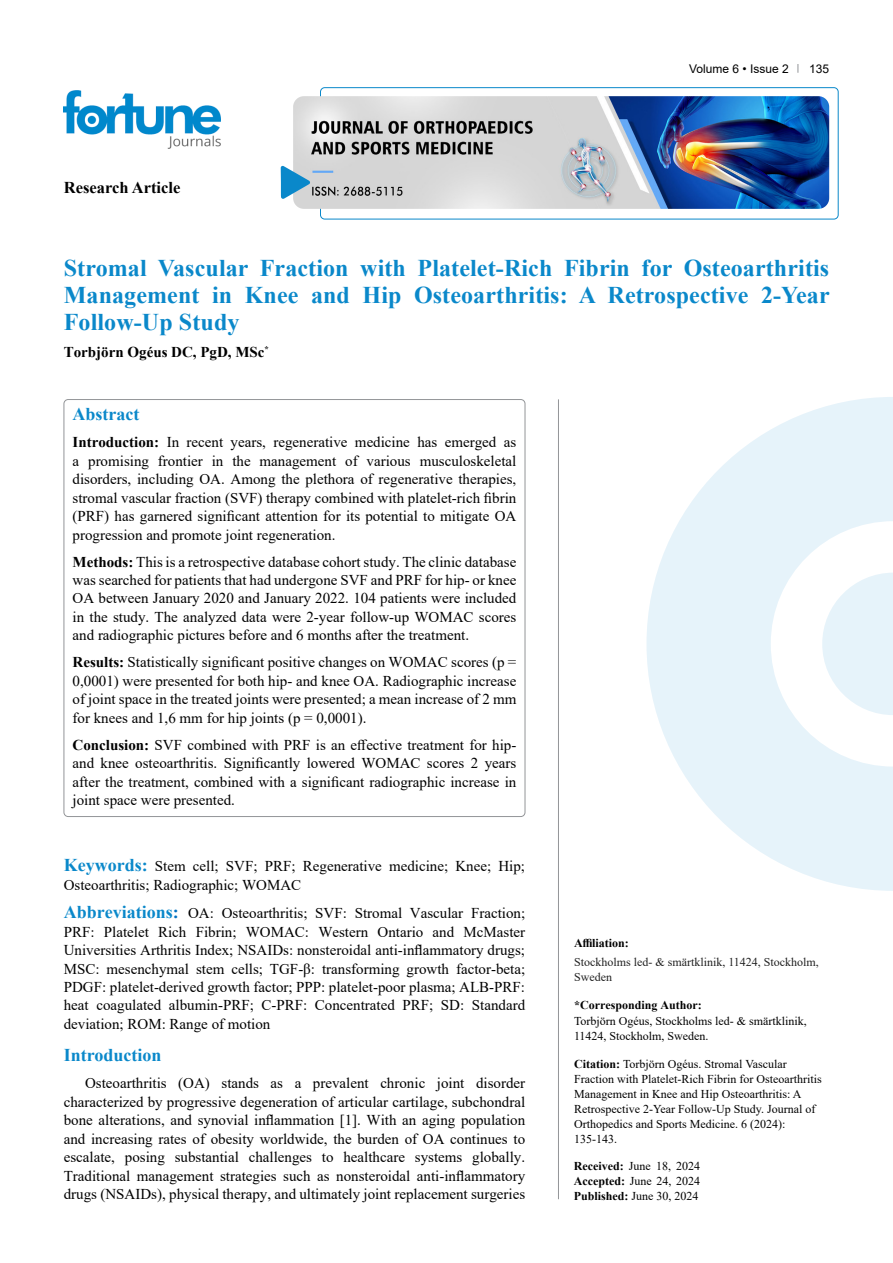
<style>
.page{position:relative;width:893px;height:1263px;background:#fff}
.page>*{position:absolute;margin:0;border:0;box-sizing:border-box;transform-origin:0 0}
.t1{font:700 24px/27px "Times New Roman";letter-spacing:.005em;color:#0a88ca;text-align:justify}
.t2{font:700 18px "Times New Roman";color:#0a88ca}
.t3{font:700 16.5px "Times New Roman";color:#000}
.t4{font:15px/18.5px "Times New Roman";color:#000;text-align:justify}
.t5{font:700 15px "Times New Roman";color:#000}
.t6{font:12px/15px "Times New Roman";color:#000}
.t7{font:12px/15px "Times New Roman";color:#212121}
.t8{font:700 12px "Times New Roman";color:#000}
.t9{font:12px "Arial";color:#000}
.s1{font-weight:700}
.s2{font-weight:700;font-size:18px;color:#0a88ca}
.s3{font-weight:700;font-size:18px;color:#0070c0}
</style>
<div class="page">
<div style="left:320px;top:87px;width:518px;height:132px;border:1px solid #0a88ca;border-radius:4px"></div>
<img style="left:64px;top:90px;width:157px;height:59px">
<img style="left:293px;top:96px;width:536px;height:113px">
<svg style="left:281px;top:166px;width:29px;height:33px"></svg>
<svg style="left:646px;top:397px;width:247px;height:494px;fill:#e6f3fa"></svg>
<svg style="left:822px;top:573px;width:71px;height:142px"></svg>
<hr style="left:558px;top:399px;width:1px;height:800px;background:#939598">
<p class="t3" style="left:64px;top:175px;width:118px">Research Article</p>
<p class="t9" style="left:689px;top:60px;width:101px">Volume 6 • Issue 2</p>
<p class="t9" style="left:809px;top:60px;width:22px">135</p>
<h1 class="t1" style="left:64px;top:254px;width:767px">Stromal Vascular Fraction with Platelet-Rich Fibrin for Osteoarthritis Management in Knee and Hip Osteoarthritis: A Retrospective 2-Year Follow-Up Study</h1>
<p class="t5" style="left:64px;top:341px;width:207px">Torbjörn Ogéus DC, PgD, MSc<sup>*</sup></p>
<p class="t2" style="left:73px;top:401px;width:68px">Abstract</p>
<p class="t4" style="left:73px;top:433px;width:445px"><span class="s1">Introduction:</span> In recent years, regenerative medicine has emerged as a promising frontier in the management of various musculoskeletal disorders, including OA. Among the plethora of regenerative therapies, stromal vascular fraction (SVF) therapy combined with platelet-rich fibrin (PRF) has garnered significant attention for its potential to mitigate OA progression and promote joint regeneration.</p>
<p class="t4" style="left:73px;top:552px;width:445px"><span class="s1">Methods:</span> This is a retrospective database cohort study. The clinic database was searched for patients that had undergone SVF and PRF for hip- or knee OA between January 2020 and January 2022. 104 patients were included in the study. The analyzed data were 2-year follow-up WOMAC scores and radiographic pictures before and 6 months after the treatment.</p>
<p class="t4" style="left:73px;top:653px;width:445px"><span class="s1">Results:</span> Statistically significant positive changes on WOMAC scores (p = 0,0001) were presented for both hip- and knee OA. Radiographic increase of joint space in the treated joints were presented; a mean increase of 2 mm for knees and 1,6 mm for hip joints (p = 0,0001).</p>
<p class="t4" style="left:73px;top:735px;width:445px"><span class="s1">Conclusion:</span> SVF combined with PRF is an effective treatment for hip&shy;and knee osteoarthritis. Significantly lowered WOMAC scores 2 years after the treatment, combined with a significant radiographic increase in joint space were presented.</p>
<p class="t4" style="left:64px;top:857px;width:463px"><span class="s2">Keywords:</span> Stem cell; SVF; PRF; Regenerative medicine; Knee; Hip;<br>Osteoarthritis; Radiographic; WOMAC</p>
<p class="t4" style="left:64px;top:903px;width:463px"><span class="s2">Abbreviations</span><span class="s3">:</span> OA: Osteoarthritis; SVF: Stromal Vascular Fraction; PRF: Platelet Rich Fibrin; WOMAC: Western Ontario and McMaster Universities Arthritis Index; NSAIDs: nonsteroidal anti-inflammatory drugs; MSC: mesenchymal stem cells; TGF-β: transforming growth factor-beta; PDGF: platelet-derived growth factor; PPP: platelet-poor plasma; ALB-PRF: heat coagulated albumin-PRF; C-PRF: Concentrated PRF; SD: Standard deviation; ROM: Range of motion</p>
<p class="t2" style="left:64px;top:1042px;width:99px">Introduction</p>
<p class="t4" style="left:64px;top:1074px;width:463px;text-indent:21px">Osteoarthritis (OA) stands as a prevalent chronic joint disorder characterized by progressive degeneration of articular cartilage, subchondral bone alterations, and synovial inflammation [1]. With an aging population and increasing rates of obesity worldwide, the burden of OA continues to escalate, posing substantial challenges to healthcare systems globally.<br>Traditional management strategies such as nonsteroidal anti-inflammatory drugs (NSAIDs), physical therapy, and ultimately joint replacement surgeries</p>
<p class="t8" style="left:574px;top:934px;width:56px">Affiliation:</p>
<p class="t7" style="left:574px;top:954px;width:246px">Stockholms led- &amp; smärtklinik, 11424, Stockholm,<br>Sweden</p>
<p class="t8" style="left:574px;top:996px;width:129px">*Corresponding Author:</p>
<p class="t6" style="left:574px;top:1013px;width:234px">Torbjörn Ogéus, Stockholms led- &amp; smärtklinik,<br>11424, Stockholm, Sweden.</p>
<p class="t6" style="left:574px;top:1056px;width:249px"><span class="s1">Citation:</span> Torbjörn Ogéus. Stromal Vascular Fraction with Platelet-Rich Fibrin for Osteoarthritis Management in Knee and Hip Osteoarthritis: A Retrospective 2-Year Follow-Up Study. Journal of Orthopedics and Sports Medicine. 6 (2024):<br>135-143.</p>
<p class="t6" style="left:574px;top:1158px;width:128px;text-align:justify"><span class="s1">Received:</span> June 18, 2024<br><span class="s1">Accepted:</span> June 24, 2024<br><span class="s1">Published:</span> June 30, 2024</p>
</div>
